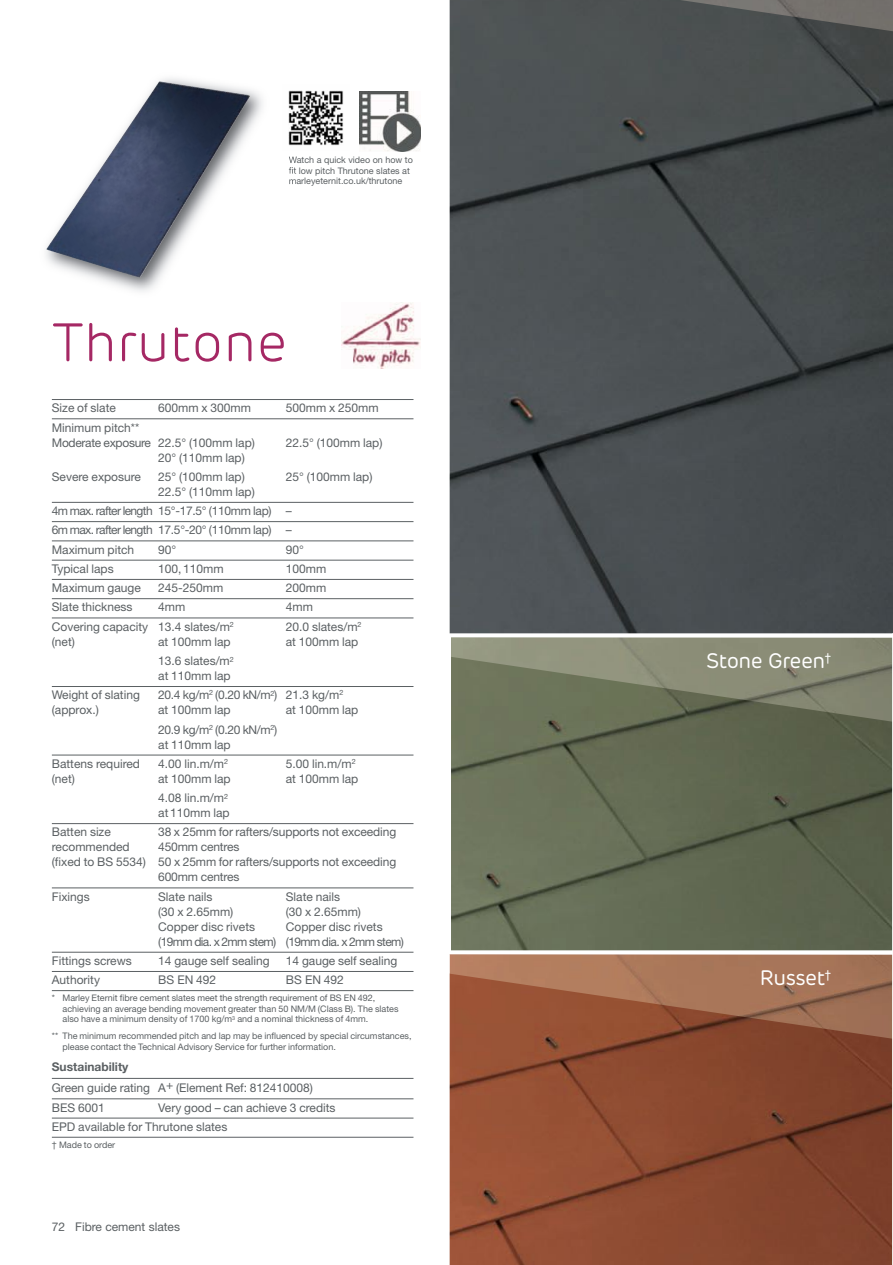
<style>
.page{position:relative;width:893px;height:1265px;background:#fff}
.page>*{position:absolute;margin:0;border:0;box-sizing:border-box;transform-origin:0 0}
.t1{font:300 54px "Rubrik";color:#a52864}
.t2{font:21px "Rubrik";letter-spacing:-.025em;color:#fff}
.t3{font:12px/15px "Helvetica Neue";color:#5b6063}
.t4{font:12px/19.2px "Helvetica Neue";letter-spacing:-.025em;color:#5b6063}
.t5{font:12px/15px "Helvetica Neue";letter-spacing:-.05em;color:#5b6063}
.t6{font:700 12px "Helvetica Neue";color:#5b6063}
.t7{font:9px/10.5px "Helvetica Neue";color:#5b6063}
</style>
<div class="page">
<img style="left:449px;top:1038px;width:443px;height:226px">
<img style="left:451px;top:721px;width:441px;height:229px">
<svg style="left:451px;top:950px;width:441px;height:1px"></svg>
<img style="left:449px;top:0;width:443px;height:633px">
<svg style="left:449px;top:633px;width:443px;height:1px"></svg>
<hr style="left:52px;top:399px;width:361px;height:1px;background:#5b6063">
<hr style="left:52px;top:418px;width:361px;height:1px;background:#5b6063">
<hr style="left:52px;top:502px;width:361px;height:1px;background:#5b6063">
<hr style="left:52px;top:521px;width:361px;height:1px;background:#5b6063">
<hr style="left:52px;top:540px;width:361px;height:1px;background:#5b6063">
<hr style="left:52px;top:559px;width:361px;height:1px;background:#5b6063">
<hr style="left:52px;top:579px;width:361px;height:1px;background:#5b6063">
<hr style="left:52px;top:598px;width:361px;height:1px;background:#5b6063">
<hr style="left:52px;top:617px;width:361px;height:1px;background:#5b6063">
<hr style="left:52px;top:686px;width:361px;height:1px;background:#5b6063">
<hr style="left:52px;top:754px;width:361px;height:1px;background:#5b6063">
<hr style="left:52px;top:823px;width:361px;height:1px;background:#5b6063">
<hr style="left:52px;top:887px;width:361px;height:1px;background:#5b6063">
<hr style="left:52px;top:951px;width:361px;height:1px;background:#5b6063">
<hr style="left:52px;top:970px;width:361px;height:1px;background:#5b6063">
<hr style="left:52px;top:990px;width:361px;height:1px;background:#5b6063">
<hr style="left:52px;top:1077px;width:361px;height:1px;background:#5b6063">
<hr style="left:52px;top:1098px;width:361px;height:1px;background:#5b6063">
<hr style="left:52px;top:1117px;width:361px;height:1px;background:#5b6063">
<hr style="left:52px;top:1136px;width:361px;height:1px;background:#5b6063">
<img style="left:342px;top:302px;width:78px;height:67px">
<img style="left:359px;top:91px;width:62px;height:61px">
<img style="left:46px;top:78px;width:248px;height:214px">
<svg style="left:289px;top:157px;width:5px;height:29px"></svg>
<img style="left:164px;top:82px;width:65px;height:10px">
<img style="left:609px;top:0;width:283px;height:55px">
<img style="left:451px;top:656px;width:441px;height:65px">
<svg style="left:451px;top:637px;width:441px;height:19px;background:#90927d"></svg>
<img style="left:449px;top:973px;width:443px;height:65px">
<svg style="left:449px;top:954px;width:443px;height:19px;background:#ae7c5f"></svg>
<img style="left:283px;top:85px;width:61px;height:65px">
<p class="t7" style="left:289px;top:155px;width:126px">Watch a quick video on how to fit low pitch Thrutone slates at marleyeternit.co.uk/thrutone</p>
<h1 class="t1" style="left:52px;top:323px;width:237px">Thrutone</h1>
<p class="t3" style="left:52px;top:401px;width:65px">Size of slate</p>
<p class="t3" style="left:158px;top:401px;width:94px">600mm x 300mm</p>
<p class="t3" style="left:286px;top:401px;width:94px">500mm x 250mm</p>
<p class="t3" style="left:52px;top:421px;width:204px">Minimum pitch**<br>Moderate exposure 22.5° (100mm lap)</p>
<p class="t3" style="left:286px;top:436px;width:98px">22.5° (100mm lap)</p>
<p class="t3" style="left:158px;top:451px;width:88px">20° (110mm lap)</p>
<p class="t3" style="left:52px;top:470px;width:91px">Severe exposure</p>
<p class="t3" style="left:158px;top:470px;width:88px">25° (100mm lap)</p>
<p class="t3" style="left:286px;top:470px;width:88px">25° (100mm lap)</p>
<p class="t4" style="left:52px;top:483px;width:241px;text-indent:106px">22.5° (110mm lap)<br>4m max. rafter length 15°-17.5° (110mm lap) –<br>6m max. rafter length 17.5°-20° (110mm lap) –<br>Maximum pitch</p>
<p class="t3" style="left:158px;top:543px;width:20px">90°</p>
<p class="t3" style="left:286px;top:543px;width:20px">90°</p>
<p class="t3" style="left:52px;top:562px;width:63px">Typical laps</p>
<p class="t3" style="left:158px;top:562px;width:67px">100,110mm</p>
<p class="t3" style="left:286px;top:562px;width:42px">100mm</p>
<p class="t3" style="left:52px;top:581px;width:90px">Maximum gauge</p>
<p class="t3" style="left:158px;top:581px;width:67px">245-250mm</p>
<p class="t3" style="left:286px;top:581px;width:42px">200mm</p>
<p class="t3" style="left:52px;top:600px;width:82px">Slate thickness</p>
<p class="t3" style="left:158px;top:600px;width:29px">4mm</p>
<p class="t3" style="left:286px;top:600px;width:29px">4mm</p>
<p class="t3" style="left:52px;top:620px;width:183px">Covering capacity 13.4 slates/m<sup>2</sup></p>
<p class="t3" style="left:286px;top:620px;width:77px">20.0 slates/m<sup>2</sup></p>
<p class="t3" style="left:52px;top:635px;width:25px">(net)</p>
<p class="t3" style="left:158px;top:635px;width:74px">at 100mm lap</p>
<p class="t3" style="left:286px;top:635px;width:74px">at 100mm lap</p>
<p class="t3" style="left:158px;top:654px;width:77px">13.6 slates/m<sup>2 </sup>at 110mm lap</p>
<p class="t3" style="left:52px;top:688px;width:90px">Weight of slating</p>
<p class="t4" style="left:158px;top:686px;width:187px">20.4 kg/m<sup>2</sup> (0.20 kN/m<sup>2</sup>) 21.3 kg/m<sup>2</sup></p>
<p class="t3" style="left:52px;top:703px;width:49px">(approx.)</p>
<p class="t3" style="left:158px;top:703px;width:74px">at 100mm lap</p>
<p class="t3" style="left:286px;top:703px;width:74px">at 100mm lap</p>
<p class="t3" style="left:158px;top:722px;width:121px">20.9 kg/m<sup>2</sup> (0.20 kN/m<sup>2</sup>) at 110mm lap</p>
<p class="t3" style="left:52px;top:757px;width:90px">Battens required</p>
<p class="t3" style="left:158px;top:757px;width:71px">4.00 lin.m/m<sup>2</sup></p>
<p class="t3" style="left:286px;top:757px;width:71px">5.00 lin.m/m<sup>2</sup></p>
<p class="t3" style="left:52px;top:772px;width:25px">(net)</p>
<p class="t3" style="left:158px;top:772px;width:74px">at 100mm lap</p>
<p class="t3" style="left:286px;top:772px;width:74px">at 100mm lap</p>
<p class="t3" style="left:158px;top:791px;width:73px">4.08 lin.m/m<sup>2 </sup>at 110mm lap</p>
<p class="t3" style="left:52px;top:825px;width:60px">Batten size</p>
<p class="t3" style="left:158px;top:825px;width:239px">38 x 25mm for rafters/supports not exceeding</p>
<p class="t3" style="left:52px;top:840px;width:79px">recommended</p>
<p class="t3" style="left:158px;top:840px;width:83px">450mm centres</p>
<p class="t3" style="left:52px;top:855px;width:346px">(fixed to BS 5534) 50 x 25mm for rafters/supports not exceeding</p>
<p class="t3" style="left:158px;top:870px;width:83px">600mm centres</p>
<p class="t3" style="left:52px;top:889px;width:39px">Fixings</p>
<p class="t3" style="left:158px;top:889px;width:56px">Slate nails</p>
<p class="t3" style="left:286px;top:889px;width:56px">Slate nails</p>
<p class="t3" style="left:158px;top:904px;width:77px">(30 x 2.65mm)</p>
<p class="t3" style="left:286px;top:904px;width:77px">(30 x 2.65mm)</p>
<p class="t3" style="left:158px;top:919px;width:98px">Copper disc rivets</p>
<p class="t5" style="left:158px;top:919px;width:247px;text-indent:127px">Copper disc rivets (19mm dia. x 2mm stem) (19mm dia. x 2mm stem)</p>
<p class="t3" style="left:52px;top:954px;width:81px">Fittings screws</p>
<p class="t3" style="left:158px;top:954px;width:113px">14 gauge self sealing</p>
<p class="t3" style="left:286px;top:954px;width:113px">14 gauge self sealing</p>
<p class="t3" style="left:52px;top:973px;width:50px">Authority</p>
<p class="t3" style="left:158px;top:973px;width:60px">BS EN 492</p>
<p class="t3" style="left:286px;top:973px;width:60px">BS EN 492</p>
<p class="t7" style="left:62px;top:993px;width:337px;text-indent:-11px">* Marley Eternit fibre cement slates meet the strength requirement of BS EN 492, achieving an average bending movement greater than 50 NM/M (Class B). The slates also have a minimum density of 1700 kg/m<sup>3</sup> and a nominal thickness of 4mm.</p>
<p class="t7" style="left:62px;top:1031px;width:350px;text-indent:-11px">** The minimum recommended pitch and lap may be influenced by special circumstances, please contact the Technical Advisory Service for further information.</p>
<p class="t6" style="left:52px;top:1062px;width:78px">Sustainability</p>
<p class="t3" style="left:52px;top:1079px;width:262px;line-height:19.2px">Green guide rating A+ (Element Ref: 812410008)<br>BES 6001</p>
<p class="t3" style="left:52px;top:1098px;width:285px;line-height:19.2px;text-indent:106px">Very good – can achieve 3 credits<br>EPD available for Thrutone slates</p>
<p class="t7" style="left:52px;top:1139px;width:65px">† Made to order</p>
<p class="t3" style="left:52px;top:1220px;width:130px">72 Fibre cement slates</p>
<h2 class="t2" style="left:706px;top:653px;width:126px">Stone Green<sup>†</sup></h2>
<h2 class="t2" style="left:759px;top:969px;width:73px">Russet<sup>†</sup></h2>
</div>
